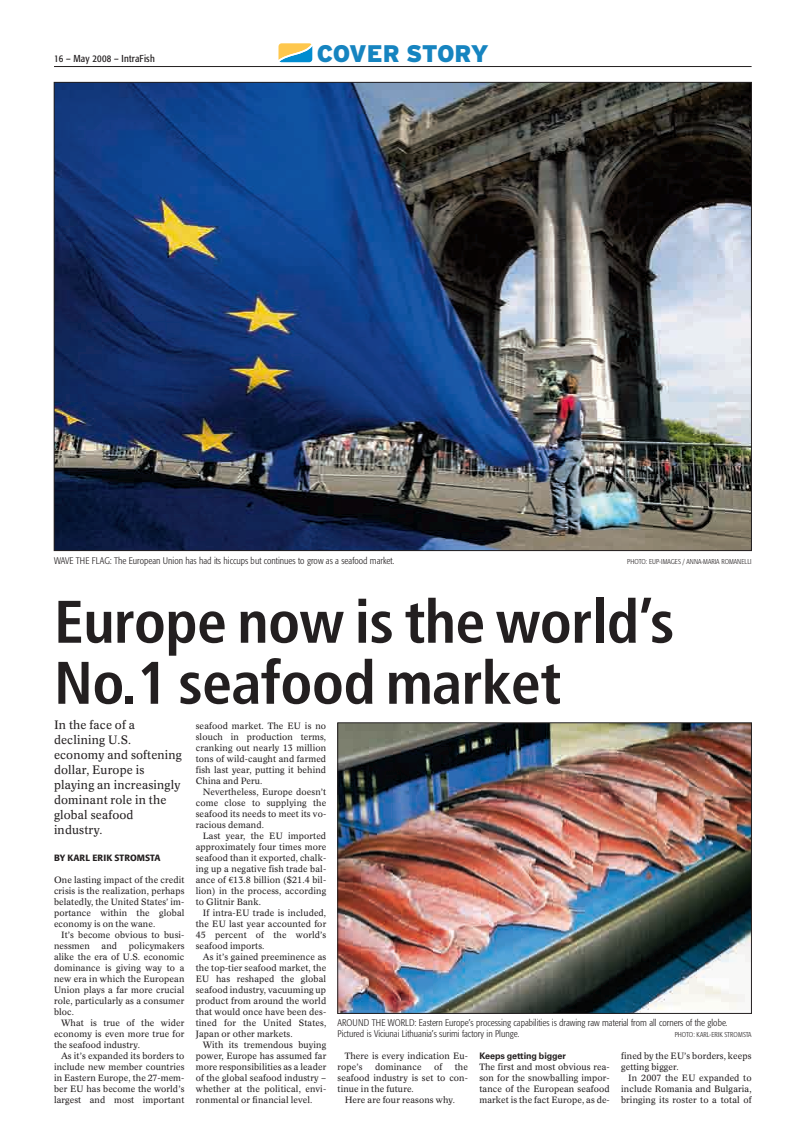
<style>
.page{position:relative;width:794px;height:1134px;background:#fff}
.page>*{position:absolute;margin:0;border:0;box-sizing:border-box;transform-origin:0 0}
.t1{font:700 condensed 60px/61px "Frutiger";letter-spacing:-.01em;color:#231f20}
.t2{font:900 24px "Interstate";letter-spacing:-.025em;color:#1684c0}
.t3{font:12px/15px "Concorde BE";letter-spacing:.01em;color:#231f20}
.t4{font:condensed 10px "Formata";letter-spacing:.025em;color:#231f20}
.t5{font:300 condensed 9.5px/11px "Formata";color:#231f20}
.t6{font:9px/11px "Concorde BE";letter-spacing:.01em;color:#231f20;text-align:justify}
.t7{font:500 9px "Formata";letter-spacing:.01em;color:#231f20}
.t8{font:700 9px "Univers";letter-spacing:-.005em;color:#231f20}
.t9{font:300 condensed 7px "Formata";letter-spacing:.01em;color:#231f20}
.s1{font-family:"Euro Serif"}
</style>
<div class="page">
<svg style="left:278px;top:43px;width:34px;height:19px"></svg>
<hr style="left:54px;top:66px;width:697px;height:1px;background:#231f20">
<img style="left:56px;top:84px;width:693px;height:465px">
<img style="left:339px;top:725px;width:410px;height:286px">
<div style="left:337px;top:723px;width:414px;height:290px;border:1px solid #231f20"></div>
<p class="t4" style="left:54px;top:54px;width:102px">16 – May 2008 – IntraFish</p>
<h2 class="t2" style="left:317px;top:44px;width:173px">COVER STORY</h2>
<p class="t5" style="left:54px;top:555px;width:342px">WAVE THE FLAG: The European Union has had its hiccups but continues to grow as a seafood market.</p>
<p class="t9" style="left:627px;top:558px;width:126px">PHOTO: EUP-IMAGES / ANNA-MARIA ROMANELLI</p>
<h1 class="t1" style="left:54px;top:596px;width:622px">Europe now is the world’s<br>No.1 seafood market</h1>
<h3 class="t3" style="left:54px;top:718px;width:129px">In the face of a declining U.S. economy and softening dollar, Europe is playing an increasingly dominant role in the global seafood industry.</h3>
<p class="t7" style="left:54px;top:853px;width:108px">BY KARL ERIK STROMSTA</p>
<p class="t6" style="left:54px;top:875px;width:132px">One lasting impact of the credit crisis is the realization, perhaps belatedly, the United States’ im&shy;portance within the global economy is on the wane.</p>
<p class="t6" style="left:54px;top:930px;width:132px;text-indent:7px">It’s become obvious to busi&shy;nessmen</p>
<p class="t6" style="left:54px;top:941px;width:132px;text-indent:75px">policymakers alike the era of U.S. economic dominance is giving way to a new era in which the European Union plays a far more crucial role, particularly as a consumer bloc.</p>
<p class="t6" style="left:54px;top:1018px;width:132px;text-indent:7px">What is true of the wider economy is even more true for the seafood industry.</p>
<p class="t6" style="left:54px;top:1051px;width:132px;text-indent:7px">As it’s expanded its borders to include new member countries in Eastern Europe, the 27-mem&shy;ber EU has become the world’s largest and most important</p>
<p class="t6" style="left:102px;top:941px;width:17px">and</p>
<p class="t6" style="left:196px;top:721px;width:132px">seafood market. The EU is no slouch in production terms, cranking out nearly 13 million tons of wild-caught and farmed fish last year, putting it behind China and Peru.</p>
<p class="t6" style="left:196px;top:787px;width:132px;text-indent:7px">Nevertheless, Europe doesn’t come close to supplying the seafood its needs to meet its vo&shy;racious demand.</p>
<p class="t6" style="left:196px;top:831px;width:132px;text-indent:7px">Last year, the EU imported approximately four times more seafood than it exported, chalk&shy;ing up a negative fish trade bal&shy;ance of <span class="s1">€</span>13.8 billion ($21.4 bil&shy;lion) in the process, according to Glitnir Bank.</p>
<p class="t6" style="left:196px;top:908px;width:132px;text-indent:7px">If intra-EU trade is included, the EU last year accounted for 45 percent of the world’s seafood imports.</p>
<p class="t6" style="left:196px;top:952px;width:132px;text-indent:7px">As it’s gained preeminence as the top-tier seafood market, the EU has reshaped the global seafood industry, vacuuming up product from around the world that would once have been des&shy;tined for the United States, Japan or other markets.</p>
<p class="t6" style="left:196px;top:1040px;width:132px;text-indent:7px">With its tremendous buying power, Europe has assumed far more responsibilities as a leader of the global seafood industry – whether at the political, envi&shy;ronmental or financial level.</p>
<p class="t6" style="left:337px;top:1051px;width:132px;text-indent:7px">There is every indication Eu&shy;rope’s</p>
<p class="t5" style="left:337px;top:1017px;width:392px">AROUND THE WORLD: Eastern Europe’s processing capabilities is drawing raw material from all corners of the globe.<br>Pictured is Viciunai Lithuania’s surimi factory in Plunge.</p>
<p class="t9" style="left:675px;top:1031px;width:78px">PHOTO: KARL-ERIK STROMSTA</p>
<p class="t6" style="left:621px;top:1051px;width:132px">fined by the EU’s borders, keeps getting bigger.</p>
<p class="t6" style="left:621px;top:1073px;width:132px;text-indent:7px">In 2007 the EU expanded to include Romania and Bulgaria, bringing its roster to a total of</p>
<p class="t8" style="left:479px;top:1052px;width:88px">Keeps getting bigger</p>
<p class="t6" style="left:479px;top:1062px;width:132px">The first and most obvious rea&shy;son for the snowballing impor&shy;tance of the European seafood market is the fact Europe, as de-</p>
<p class="t6" style="left:337px;top:1062px;width:132px;text-indent:117px">the seafood industry is set to con&shy;tinue in the future.</p>
<p class="t6" style="left:345px;top:1095px;width:112px">Here are four reasons why.</p>
<p class="t6" style="left:375px;top:1062px;width:48px">dominance</p>
<p class="t6" style="left:434px;top:1062px;width:10px">of</p>
</div>
